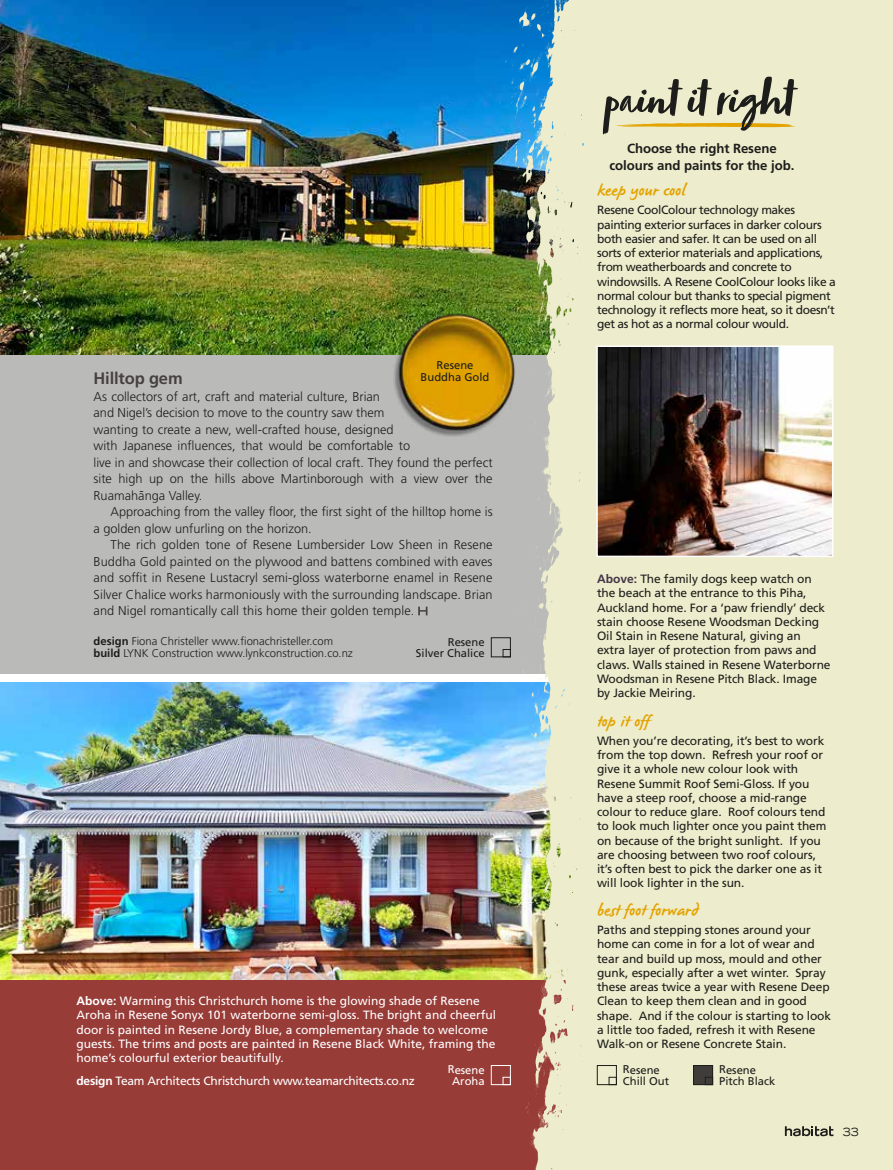
<style>
.page{position:relative;width:893px;height:1170px;background:#fff}
.page>*{position:absolute;margin:0;border:0;box-sizing:border-box;transform-origin:0 0}
.t1{font:51.45px "Zooja";letter-spacing:-.005em;color:#1d1d1b}
.t2{font:16.5px "James Paul";color:#e3a300}
.t3{font:700 16.5px "Frutiger LT Std";letter-spacing:-.01em;color:#464140}
.t4{font:700 13.2px/16.5px "Frutiger LT Std";letter-spacing:-.005em;color:#1d1d1b;text-align:center}
.t5{font:300 12.75px/16.5px "Frutiger LT Std";color:#1d1d1b}
.t6{font:12px/14.2px "Frutiger LT Std";letter-spacing:-.01em;color:#1d1d1b}
.t7{font:12px/14.2px "Frutiger LT Std";letter-spacing:-.03em;color:#1d1d1b}
.t8{font:12px/14.2px "Frutiger LT Std";color:#fff}
.t9{font:12px "Frutiger LT Std";letter-spacing:-.02em;color:#fff}
.t10{font:300 11.25px/12.8px "Frutiger LT Std";color:#1d1d1b}
.t11{font:11.25px/11.2px "Frutiger LT Std";color:#1d1d1b}
.t12{font:11.25px/11.2px "Frutiger LT Std";color:#fff;text-align:center}
.t13{font:expanded 11.25px "Trade Gothic LH";color:#1d1d1b}
.s1{font-weight:700}
.s2{font-weight:700;color:#433645}
</style>
<div class="page">
<div style="left:0;top:345px;width:589px;height:328px;background:#babbb9"></div>
<div style="left:0;top:896px;width:589px;height:273px;background:#983c38"></div>
<img style="left:0;top:0;width:453px;height:355px">
<img style="left:0;top:682px;width:453px;height:297px">
<svg style="left:418px;top:606px;width:9px;height:9px"></svg>
<img style="left:453px;top:0;width:440px;height:1169px">
<svg style="left:614px;top:123px;width:181px;height:4px"></svg>
<div style="left:491px;top:637px;width:19px;height:19px;background:#babbb9"></div>
<div style="left:491px;top:637px;width:20px;height:20px;border:1px solid #1d1d1b"></div>
<div style="left:503px;top:649px;width:8px;height:8px;border:1px solid #1d1d1b"></div>
<div style="left:597px;top:1065px;width:19px;height:19px;background:#edeccc"></div>
<div style="left:597px;top:1065px;width:20px;height:19px;border:1px solid #1d1d1b"></div>
<div style="left:609px;top:1076px;width:8px;height:8px;border:1px solid #1d1d1b"></div>
<div style="left:693px;top:1065px;width:20px;height:19px;background:#3f3c39"></div>
<div style="left:693px;top:1065px;width:20px;height:19px;border:1px solid #1d1d1b"></div>
<div style="left:705px;top:1076px;width:8px;height:8px;border:1px solid #1d1d1b"></div>
<img style="left:599px;top:348px;width:231px;height:206px">
<div style="left:596px;top:345px;width:237px;height:212px;border:2px solid #fff"></div>
<div style="left:491px;top:1065px;width:20px;height:19px;background:#983c38;border:1px solid #fff"></div>
<div style="left:503px;top:1076px;width:8px;height:8px;border:1px solid #fff"></div>
<img style="left:394px;top:309px;width:121px;height:128px">
<svg style="left:785px;top:1126px;width:48px;height:10px"></svg>
<p class="t11" style="left:421px;top:359px;width:70px;line-height:12px;text-align:center">Resene<br>Buddha Gold</p>
<h2 class="t3" style="left:94px;top:369px;width:91px">Hilltop gem</h2>
<p class="t5" style="left:94px;top:388px;width:401px">As collectors of art, craft and material culture, Brian<br>and Nigel’s decision to move to the country saw them<br>wanting to create a new, well-crafted house, designed<br>with Japanese influences, that would be comfortable to<br>live in and showcase their collection of local craft. They found the perfect site high up on the hills above Martinborough with a view over the Ruamaha-nga Valley.</p>
<p class="t5" style="left:94px;top:504px;width:401px;text-indent:17px">Approaching from the valley floor, the first sight of the hilltop home is a golden glow unfurling on the horizon.</p>
<p class="t5" style="left:94px;top:537px;width:401px;text-align:justify;text-indent:17px">The rich golden tone of Resene Lumbersider Low Sheen in Resene Buddha Gold painted on the plywood and battens combined with eaves and soffit in Resene Lustacryl semi-gloss waterborne enamel in Resene Silver Chalice works harmoniously with the surrounding landscape. Brian and Nigel romantically call this home their golden temple.</p>
<p class="t10" style="left:94px;top:634px;width:261px"><span class="s1">design</span> Fiona Christeller www.fionachristeller.com <span class="s1">build</span> LYNK Construction www.lynkconstruction.co.nz</p>
<p class="t11" style="left:416px;top:636px;width:70px;text-align:right">Resene<br>Silver Chalice</p>
<p class="t8" style="left:77px;top:993px;width:421px"><span class="s1">Above:</span> Warming this Christchurch home is the glowing shade of Resene Aroha in Resene Sonyx 101 waterborne semi-gloss. The bright and cheerful door is painted in Resene Jordy Blue, a complementary shade to welcome guests. The trims and posts are painted in Resene Black White, framing the home’s colourful exterior beautifully.</p>
<p class="t9" style="left:77px;top:1073px;width:340px"><span class="s1">design</span> Team Architects Christchurch www.teamarchitects.co.nz</p>
<p class="t12" style="left:448px;top:1064px;width:38px">Resene<br>Aroha</p>
<h1 class="t1" style="left:603px;top:73px;width:190px">paint it right</h1>
<p class="t4" style="left:609px;top:140px;width:187px">Choose the right Resene colours and paints for the job.</p>
<h2 class="t2" style="left:597px;top:182px;width:90px">keep your cool</h2>
<p class="t7" style="left:597px;top:203px;width:240px">Resene CoolColour technology makes painting exterior surfaces in darker colours both easier and safer. It can be used on all sorts of exterior materials and applications, from weatherboards and concrete to windowsills. A Resene CoolColour looks like a normal colour but thanks to special pigment technology it reflects more heat, so it doesn’t get as hot as a normal colour would.</p>
<p class="t6" style="left:597px;top:572px;width:235px"><span class="s2">Above:</span> The family dogs keep watch on the beach at the entrance to this Piha, Auckland home. For a ‘paw friendly’ deck stain choose Resene Woodsman Decking Oil Stain in Resene Natural, giving an extra layer of protection from paws and claws. Walls stained in Resene Waterborne Woodsman in Resene Pitch Black. Image by Jackie Meiring.</p>
<h2 class="t2" style="left:597px;top:712px;width:54px">top it off</h2>
<p class="t6" style="left:597px;top:733px;width:231px">When you’re decorating, it’s best to work from the top down. Refresh your roof or give it a whole new colour look with Resene Summit Roof Semi-Gloss. If you have a steep roof, choose a mid-range colour to reduce glare. Roof colours tend to look much lighter once you paint them on because of the bright sunlight. If you are choosing between two roof colours, it’s often best to pick the darker one as it will look lighter in the sun.</p>
<h2 class="t2" style="left:597px;top:902px;width:103px">best foot forward</h2>
<p class="t6" style="left:597px;top:922px;width:236px">Paths and stepping stones around your home can come in for a lot of wear and tear and build up moss, mould and other gunk, especially after a wet winter. Spray these areas twice a year with Resene Deep Clean to keep them clean and in good shape. And if the colour is starting to look a little too faded, refresh it with Resene Walk-on or Resene Concrete Stain.</p>
<p class="t11" style="left:623px;top:1064px;width:48px">Resene<br>Chill Out</p>
<p class="t11" style="left:719px;top:1064px;width:58px">Resene<br>Pitch Black</p>
<p class="t13" style="left:843px;top:1124px;width:18px">33</p>
</div>
